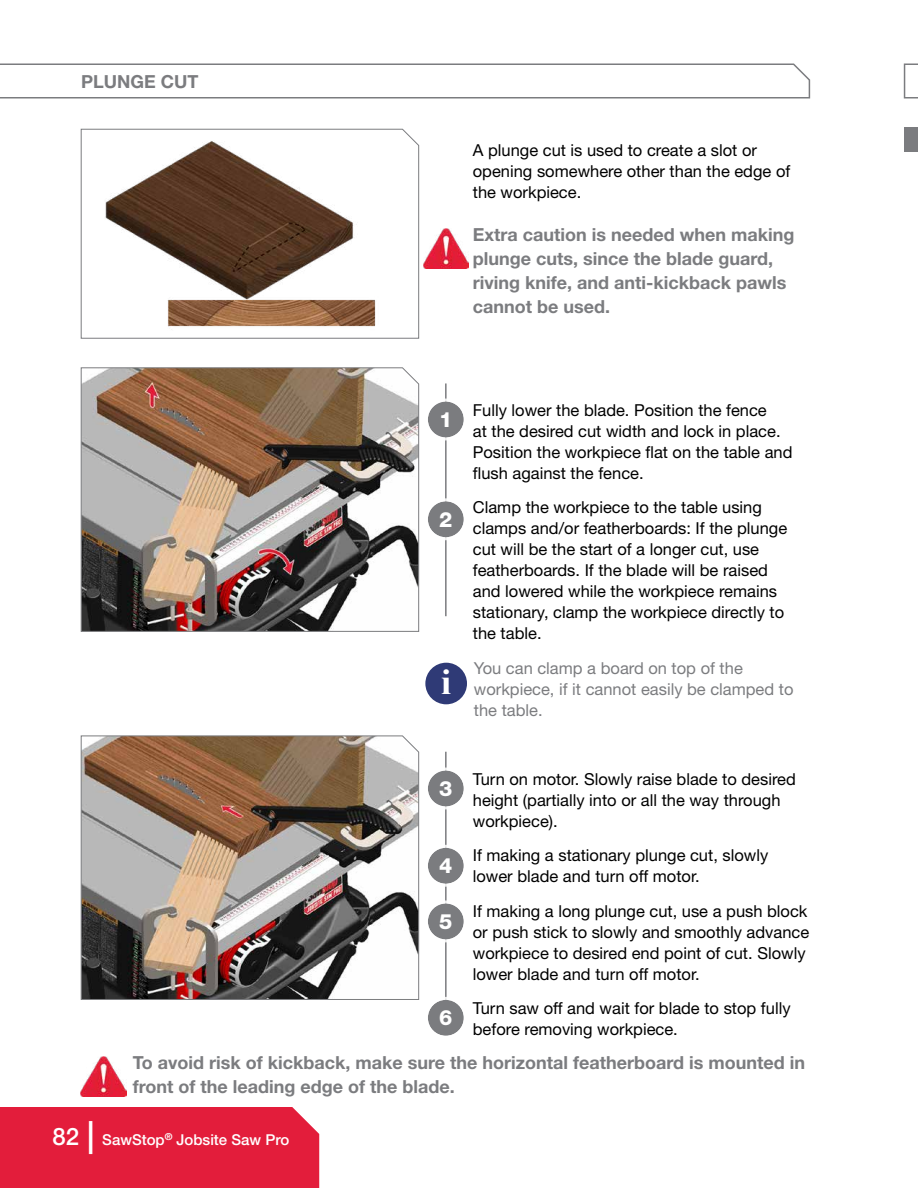
<style>
.page{position:relative;width:918px;height:1188px;background:#fff}
.page>*{position:absolute;margin:0;border:0;box-sizing:border-box;transform-origin:0 0}
.t1{font:700 36px "Times New Roman";color:#fff}
.t2{font:800 21px "Helvetica Neue LT Std";color:#fff}
.t3{font:700 18px/24px "Helvetica Neue LT Std";color:#7b7c7f}
.t4{font:16.5px/21px "Helvetica Neue LT Std";color:#000}
.t5{font:16.5px/21px "Helvetica Neue LT Std";color:#7b7c7f}
.t6{font:500 15px "Helvetica Neue LT Std";color:#fff}
.s1{font-size:24px}
.s2{font-size:33px}
</style>
<div class="page">
<hr style="left:445px;top:383px;width:2px;height:233px;background:#7b7c7f">
<hr style="left:445px;top:752px;width:2px;height:280px;background:#7b7c7f">
<svg style="left:81px;top:129px;width:338px;height:210px"></svg>
<img style="left:81px;top:367px;width:338px;height:265px">
<img style="left:81px;top:736px;width:338px;height:264px">
<div style="left:428px;top:402px;width:36px;height:35px;background:#7b7c7f;border-radius:50%"></div>
<div style="left:425px;top:399px;width:42px;height:41px;border:3px solid #fff;border-radius:50%"></div>
<div style="left:428px;top:848px;width:36px;height:36px;background:#7b7c7f;border-radius:50%"></div>
<div style="left:425px;top:845px;width:42px;height:42px;border:3px solid #fff;border-radius:50%"></div>
<div style="left:428px;top:903px;width:36px;height:36px;background:#7b7c7f;border-radius:50%"></div>
<div style="left:425px;top:900px;width:42px;height:42px;border:3px solid #fff;border-radius:50%"></div>
<div style="left:428px;top:1000px;width:36px;height:36px;background:#7b7c7f;border-radius:50%"></div>
<div style="left:425px;top:997px;width:42px;height:42px;border:3px solid #fff;border-radius:50%"></div>
<div style="left:428px;top:501px;width:36px;height:36px;background:#7b7c7f;border-radius:50%"></div>
<div style="left:425px;top:498px;width:42px;height:42px;border:3px solid #fff;border-radius:50%"></div>
<div style="left:428px;top:771px;width:36px;height:35px;background:#7b7c7f;border-radius:50%"></div>
<div style="left:425px;top:768px;width:42px;height:41px;border:3px solid #fff;border-radius:50%"></div>
<div style="left:425px;top:663px;width:42px;height:41px;background:#2f3a76;border-radius:50%"></div>
<svg style="left:0;top:63px;width:811px;height:36px"></svg>
<svg style="left:903px;top:63px;width:15px;height:36px"></svg>
<div style="left:904px;top:127px;width:14px;height:25px;background:#7b7c7f"></div>
<img style="left:423px;top:228px;width:46px;height:41px">
<img style="left:81px;top:1056px;width:45px;height:41px">
<div style="left:0;top:1107px;width:319px;height:81px;background:#e31d3b"></div>
<p class="t3" style="left:81px;top:69px;width:119px">PLUNGE CUT</p>
<p class="t4" style="left:473px;top:140px;width:319px">A plunge cut is used to create a slot or opening somewhere other than the edge of the workpiece.</p>
<p class="t3" style="left:473px;top:222px;width:323px">Extra caution is needed when making plunge cuts, since the blade guard, riving knife, and anti-kickback pawls cannot be used.</p>
<p class="t2" style="left:439px;top:407px;width:15px">1</p>
<p class="t2" style="left:439px;top:507px;width:15px">2</p>
<h1 class="t1" style="left:441px;top:655px;width:12px">i</h1>
<p class="t4" style="left:473px;top:399px;width:321px">Fully lower the blade. Position the fence<br>at the desired cut width and lock in place.<br>Position the workpiece flat on the table and flush against the fence.</p>
<p class="t4" style="left:473px;top:497px;width:316px">Clamp the workpiece to the table using clamps and/or featherboards: If the plunge cut will be the start of a longer cut, use featherboards. If the blade will be raised and lowered while the workpiece remains stationary, clamp the workpiece directly to the table.</p>
<p class="t5" style="left:474px;top:658px;width:321px">You can clamp a board on top of the workpiece, if it cannot easily be clamped to the table.</p>
<p class="t2" style="left:439px;top:776px;width:15px">3</p>
<p class="t2" style="left:439px;top:853px;width:15px">4</p>
<p class="t2" style="left:439px;top:909px;width:15px">5</p>
<p class="t2" style="left:439px;top:1005px;width:15px">6</p>
<p class="t4" style="left:473px;top:768px;width:325px">Turn on motor. Slowly raise blade to desired height (partially into or all the way through workpiece).</p>
<p class="t4" style="left:473px;top:845px;width:297px">If making a stationary plunge cut, slowly lower blade and turn off motor.</p>
<p class="t4" style="left:473px;top:900px;width:338px">If making a long plunge cut, use a push block or push stick to slowly and smoothly advance workpiece to desired end point of cut. Slowly lower blade and turn off motor.</p>
<p class="t4" style="left:473px;top:998px;width:319px">Turn saw off and wait for blade to stop fully before removing workpiece.</p>
<p class="t3" style="left:133px;top:1050px;width:674px">To avoid risk of kickback, make sure the horizontal featherboard is mounted in front of the leading edge of the blade.</p>
<p class="t6" style="left:52px;top:1131px;width:238px"><span class="s1">82</span> <span class="s2">|</span> SawStop<sup>®</sup> Jobsite Saw Pro</p>
</div>
